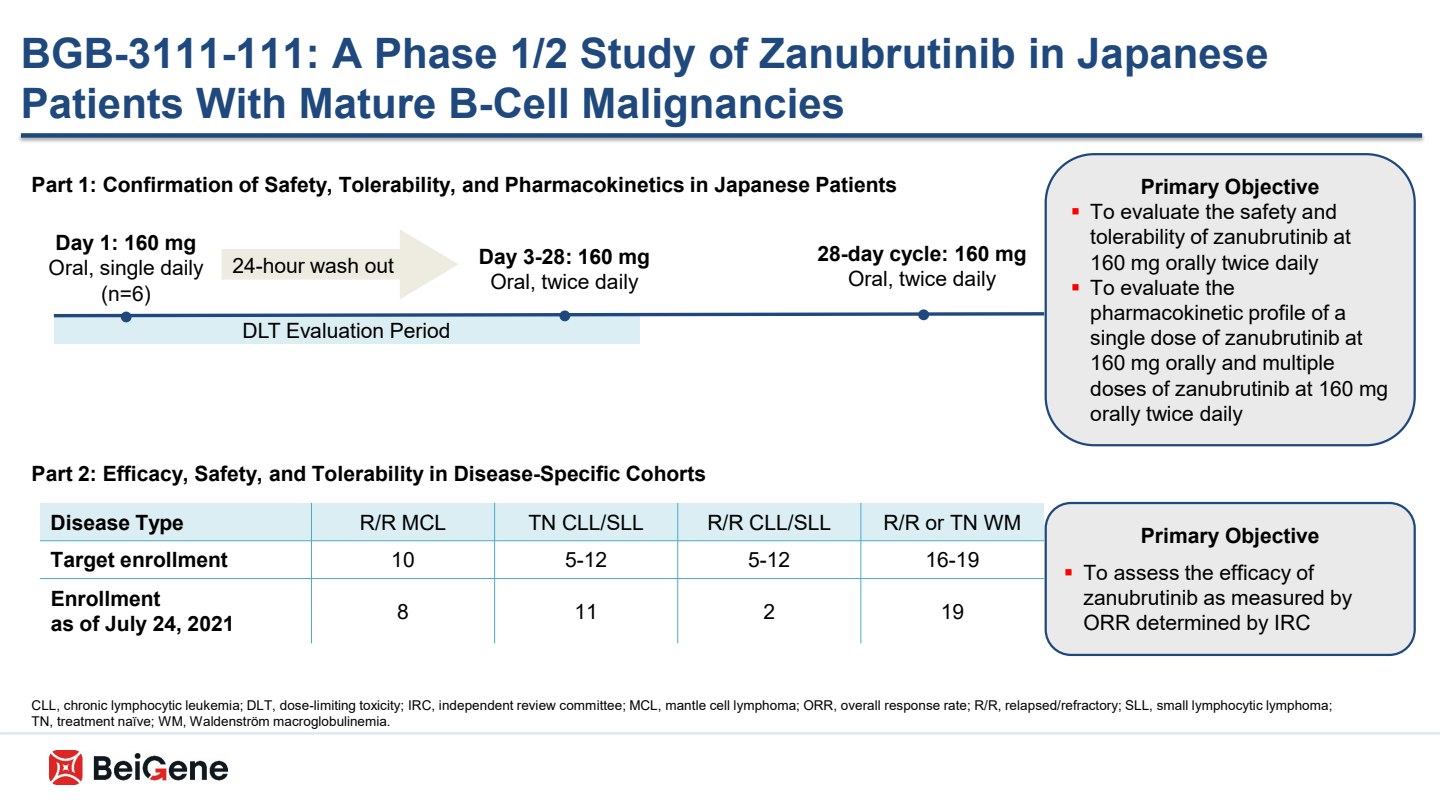
<style>
.page{position:relative;width:1440px;height:810px;background:#fff}
.page>*{position:absolute;margin:0;border:0;box-sizing:border-box;transform-origin:0 0}
.t1{font:700 42px/50.4px "Arial";color:#1f497d}
.t2{font:21px/25.2px "Arial";color:#000}
.t3{font:700 21px "Arial";color:#000}
.t4{font:13.5px/16.2px "Arial";letter-spacing:.005em;color:#000}
.s1{color:#f00}
</style>
<div class="page">
<hr style="left:0;top:732px;width:1440px;height:3px;background:#d9e5ef">
<img style="left:50px;top:751px;width:178px;height:33px">
<div style="left:21px;top:133px;width:1401px;height:5px;background:#1f497d"></div>
<svg style="left:222px;top:230px;width:236px;height:69px"></svg>
<div style="left:54px;top:317px;width:585px;height:27px;background:#dbeef4"></div>
<svg style="left:53px;top:310px;width:992px;height:9px"></svg>
<div style="left:121px;top:312px;width:11px;height:10px;background:#1f497d;border-radius:50%"></div>
<div style="left:559px;top:311px;width:11px;height:10px;background:#1f497d;border-radius:50%"></div>
<div style="left:918px;top:309px;width:11px;height:11px;background:#1f497d;border-radius:50%"></div>
<div style="left:40px;top:503px;width:271px;height:38px;background:#dbeef4"></div>
<div style="left:311px;top:503px;width:184px;height:38px;background:#dbeef4"></div>
<div style="left:495px;top:503px;width:183px;height:38px;background:#dbeef4"></div>
<div style="left:678px;top:503px;width:183px;height:38px;background:#dbeef4"></div>
<div style="left:861px;top:503px;width:183px;height:38px;background:#dbeef4"></div>
<hr style="left:311px;top:503px;width:1px;height:140px;background:#4bacc6">
<hr style="left:494px;top:503px;width:1px;height:140px;background:#4bacc6">
<hr style="left:677px;top:503px;width:1px;height:140px;background:#4bacc6">
<hr style="left:861px;top:503px;width:1px;height:140px;background:#4bacc6">
<hr style="left:40px;top:540px;width:1004px;height:1px;background:#4bacc6">
<hr style="left:40px;top:578px;width:1004px;height:1px;background:#4bacc6">
<div style="left:1045px;top:153px;width:371px;height:293px;background:#eaeaea;border:2px solid #1f497d;border-radius:49px"></div>
<div style="left:1045px;top:502px;width:371px;height:154px;background:#eaeaea;border:2px solid #1f497d;border-radius:25px"></div>
<h2 class="t1" style="left:21px;top:28px;width:1249px">BGB-3111-111: A Phase 1/2 Study of Zanubrutinib in Japanese<br>Patients With Mature B-Cell Malignancies</h2>
<p class="t3" style="left:32px;top:170px;width:867px">Part 1: Confirmation of Safety, Tolerability, and Pharmacokinetics in Japanese Patients</p>
<p class="t3" style="left:56px;top:228px;width:142px">Day 1: 160 mg</p>
<p class="t2" style="left:49px;top:255px;width:157px;text-align:center">Oral, single daily (n=6)</p>
<p class="t2" style="left:232px;top:253px;width:163px">24-hour wash out</p>
<p class="t2" style="left:243px;top:318px;width:209px">DLT Evaluation Period</p>
<p class="t3" style="left:818px;top:239px;width:211px">28-day cycle: 160 mg</p>
<p class="t2" style="left:848px;top:266px;width:150px">Oral, twice daily</p>
<p class="t3" style="left:479px;top:242px;width:173px">Day 3-28: 160 mg</p>
<p class="t2" style="left:490px;top:269px;width:150px">Oral, twice daily</p>
<p class="t3" style="left:32px;top:459px;width:676px">Part 2: Efficacy, Safety, and Tolerability in Disease-Specific Cohorts</p>
<p class="t3" style="left:51px;top:507px;width:135px">Disease Type</p>
<p class="t2" style="left:360px;top:509px;width:88px">R/R MCL</p>
<p class="t2" style="left:528px;top:509px;width:117px">TN CLL/SLL</p>
<p class="t2" style="left:707px;top:509px;width:125px">R/R CLL/SLL</p>
<p class="t2" style="left:884px;top:509px;width:139px">R/R or TN WM</p>
<p class="t3" style="left:51px;top:545px;width:179px">Target enrollment</p>
<p class="t2" style="left:391px;top:547px;width:25px">10</p>
<p class="t2" style="left:565px;top:547px;width:44px">5-12</p>
<p class="t2" style="left:748px;top:547px;width:44px">5-12</p>
<p class="t2" style="left:926px;top:547px;width:55px">16-19</p>
<p class="t3" style="left:51px;top:584px;width:111px">Enrollment</p>
<p class="t3" style="left:51px;top:609px;width:185px">as of July 24, 2021</p>
<p class="t2" style="left:397px;top:599px;width:13px">8</p>
<p class="t2" style="left:574px;top:599px;width:25px">11</p>
<p class="t2" style="left:764px;top:599px;width:13px">2</p>
<p class="t2" style="left:941px;top:599px;width:25px">19</p>
<p class="t3" style="left:1141px;top:172px;width:180px">Primary Objective</p>
<p class="t2" style="left:1090px;top:199px;width:262px;text-indent:-20px"><span class="s1">▪</span> To evaluate the safety and tolerability of zanubrutinib at<br>160 mg orally twice daily</p>
<p class="t2" style="left:1090px;top:275px;width:299px;text-indent:-20px"><span class="s1">▪</span> To evaluate the pharmacokinetic profile of a single dose of zanubrutinib at<br>160 mg orally and multiple doses of zanubrutinib at 160 mg orally twice daily</p>
<p class="t3" style="left:1141px;top:521px;width:180px">Primary Objective</p>
<p class="t2" style="left:1084px;top:560px;width:270px;text-indent:-20px"><span class="s1">▪</span> To assess the efficacy of zanubrutinib as measured by<br>ORR determined by IRC</p>
<p class="t4" style="left:32px;top:697px;width:1302px">CLL, chronic lymphocytic leukemia; DLT, dose-limiting toxicity; IRC, independent review committee; MCL, mantle cell lymphoma; ORR, overall response rate; R/R, relapsed/refractory; SLL, small lymphocytic lymphoma;<br>TN, treatment naïve; WM, Waldenström macroglobulinemia.</p>
</div>
